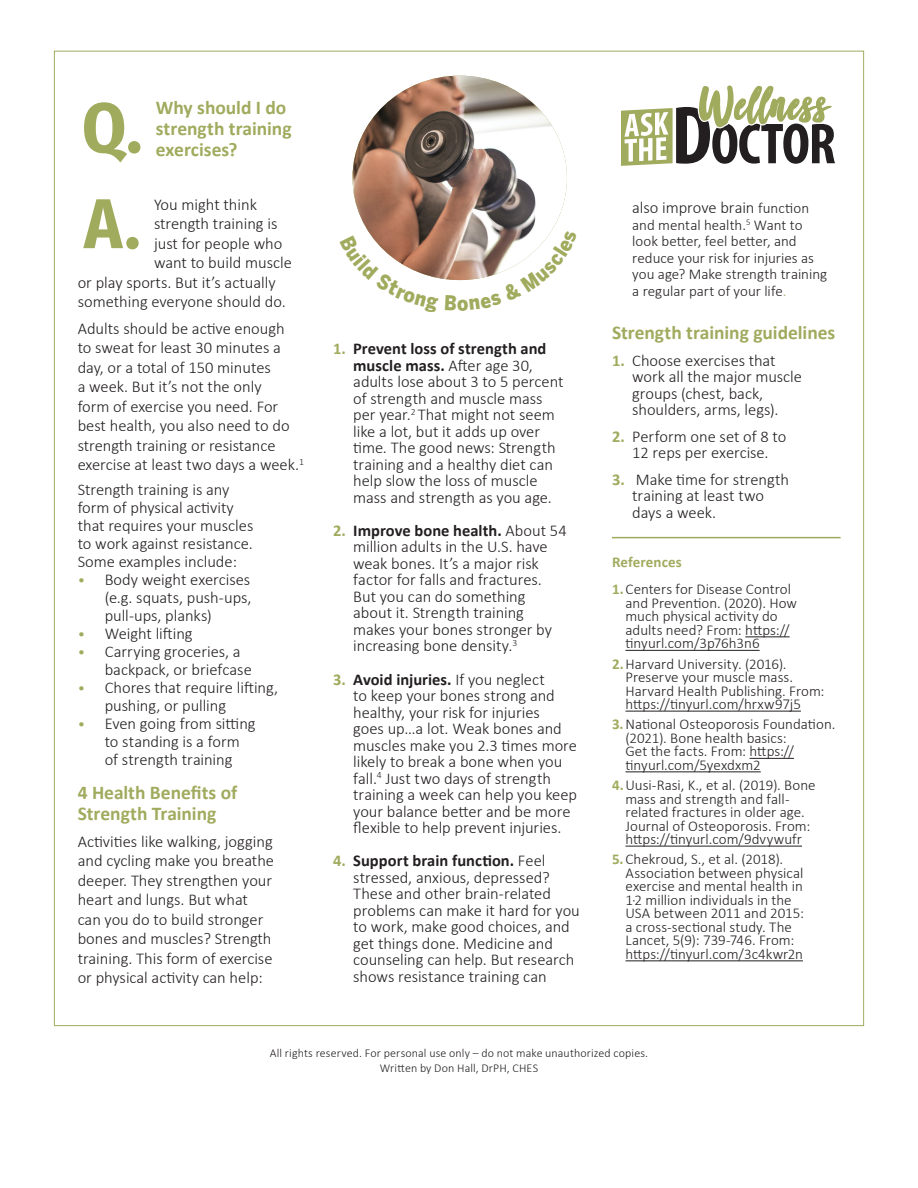
<style>
.page{position:relative;width:918px;height:1188px;background:#fff}
.page>*{position:absolute;margin:0;border:0;box-sizing:border-box;transform-origin:0 0}
.t1{font:700 70.5px "Fira Sans Condensed";color:#a1ab5e}
.Body_Text_Bold{font:700 19.5px/21px "Calibri";color:#a1ab5e}
.Red_Subheading{font:700 19.5px/21px "Calibri";color:#a1ab5e}
.Red_Subheading-2{font:300 16.5px/16.5px "Calibri";color:#231f20}
.t2{font:300 15px/13.5px "Calibri";color:#231f20}
.Red_Subheading-3{font:700 15px "Calibri";letter-spacing:.005em;color:#a1ab5e}
.t3{font:300 12px "Calibri";letter-spacing:.01em;color:#231f20}
.s1{font-size:15px;color:#a1ab5e}
.s2{font-weight:700;color:#a1ab5e}
.s3{font-weight:700}
.s4{font-size:15px}
.s5{color:#a1ab5e}
</style>
<div class="page">
<img style="left:352px;top:76px;width:215px;height:204px">
<svg style="left:621px;top:50px;width:214px;height:116px"></svg>
<hr style="left:612px;top:537px;width:229px;height:1px;background:#a1ab5e">
<hr style="left:745px;top:636px;width:45px;height:1px;background:#231f20">
<hr style="left:626px;top:650px;width:134px;height:1px;background:#231f20">
<hr style="left:626px;top:711px;width:175px;height:1px;background:#231f20">
<hr style="left:750px;top:758px;width:44px;height:1px;background:#231f20">
<hr style="left:626px;top:771px;width:135px;height:1px;background:#231f20">
<hr style="left:626px;top:846px;width:176px;height:1px;background:#231f20">
<hr style="left:626px;top:960px;width:177px;height:1px;background:#231f20">
<svg style="left:352px;top:235px;width:87px;height:45px"></svg>
<svg style="left:445px;top:230px;width:122px;height:51px"></svg>
<p class="t1" style="left:82px;top:69px;width:62px">Q.</p>
<p class="Red_Subheading" style="left:156px;top:97px;width:137px">Why should I do strength training exercises?</p>
<p class="Red_Subheading-2" style="left:154px;top:196px;width:104px">You might think</p>
<p class="Red_Subheading-2" style="left:154px;top:216px;width:125px">strength training is</p>
<p class="Red_Subheading-2" style="left:154px;top:235px;width:130px">just for people who</p>
<p class="Red_Subheading-2" style="left:154px;top:255px;width:139px">want to build muscle</p>
<p class="Red_Subheading-2" style="left:78px;top:274px;width:200px">or play sports. But it’s actually</p>
<p class="Red_Subheading-2" style="left:78px;top:294px;width:210px">something everyone should do.</p>
<p class="Red_Subheading-2" style="left:78px;top:318px;width:228px;line-height:19.5px">Adults should be active enough<br>to sweat for least 30 minutes a day, or a total of 150 minutes<br>a week. But it’s not the only<br>form of exercise you need. For best health, you also need to do strength training or resistance exercise at least two days a week.<sup>1</sup></p>
<p class="Red_Subheading-2" style="left:78px;top:480px;width:177px;line-height:18px">Strength training is any form of physical activity that requires your muscles to work against resistance.<br>Some examples include:</p>
<p class="Red_Subheading-2" style="left:105px;top:570px;width:148px;line-height:18px;text-align:justify;text-indent:-27px"><span class="s1">•</span> Body weight exercises (e.g. squats, push-ups, pull-ups, planks)</p>
<p class="Red_Subheading-2" style="left:78px;top:625px;width:117px"><span class="s1">•</span> Weight lifting</p>
<p class="Red_Subheading-2" style="left:105px;top:642px;width:149px;line-height:18px;text-indent:-27px"><span class="s1">•</span> Carrying groceries, a backpack, or briefcase</p>
<p class="Red_Subheading-2" style="left:105px;top:678px;width:175px;line-height:18px;text-indent:-27px"><span class="s1">•</span> Chores that require lifting, pushing, or pulling</p>
<p class="Red_Subheading-2" style="left:105px;top:714px;width:152px;line-height:18px;text-indent:-27px"><span class="s1">•</span> Even going from sitting to standing is a form of strength training</p>
<p class="Body_Text_Bold" style="left:78px;top:782px;width:161px">4 Health Benefits of<br>Strength Training</p>
<p class="Red_Subheading-2" style="left:78px;top:831px;width:198px;line-height:19.5px">Activities like walking, jogging and cycling make you breathe deeper. They strengthen your heart and lungs. But what can you do to build stronger bones and muscles? Strength training. This form of exercise or physical activity can help:</p>
<p class="t1" style="left:84px;top:165px;width:58px">A.</p>
<p class="Red_Subheading-2" style="left:353px;top:340px;width:212px;text-indent:-20px"><span class="s2">1.</span> <span class="s3">Prevent loss of strength and muscle mass.</span> After age 30, adults lose about 3 to 5 percent of strength and muscle mass per year.<sup>2</sup> That might not seem like a lot, but it adds up over time. The good news: Strength training and a healthy diet can help slow the loss of muscle mass and strength as you age.</p>
<p class="Red_Subheading-2" style="left:353px;top:522px;width:215px;text-indent:-20px"><span class="s2">2.</span> <span class="s3">Improve bone health.</span> About 54 million adults in the U.S. have weak bones. It’s a major risk factor for falls and fractures.<br>But you can do something about it. Strength training makes your bones stronger by increasing bone density.<sup>3</sup></p>
<p class="Red_Subheading-2" style="left:353px;top:671px;width:225px;text-indent:-20px"><span class="s2">3.</span> <span class="s3">Avoid injuries.</span> If you neglect<br>to keep your bones strong and healthy, your risk for injuries<br>goes up…a lot. Weak bones and muscles make you 2.3 times more likely to break a bone when you fall.<sup>4</sup> Just two days of strength training a week can help you keep your balance better and be more flexible to help prevent injuries.</p>
<p class="Red_Subheading-2" style="left:353px;top:853px;width:228px;text-indent:-20px"><span class="s2">4.</span> <span class="s3">Support brain function.</span> Feel stressed, anxious, depressed?<br>These and other brain-related problems can make it hard for you to work, make good choices, and get things done. Medicine and counseling can help. But research shows resistance training can</p>
<p class="Red_Subheading-2" style="left:632px;top:199px;width:178px">also improve brain <span class="s4">function</span></p>
<p class="t2" style="left:632px;top:216px;width:197px;line-height:16.5px">and mental health.<sup>5</sup> Want to look better, feel better, and reduce your risk for injuries as you age? Make strength training a regular part of your life<span class="s5">.</span></p>
<p class="Body_Text_Bold" style="left:612px;top:322px;width:225px">Strength training guidelines</p>
<p class="Red_Subheading-2" style="left:632px;top:352px;width:171px;text-indent:-20px"><span class="s2">1.</span> Choose exercises that work all the major muscle groups (chest, back, shoulders, arms, legs).</p>
<p class="Red_Subheading-2" style="left:612px;top:428px;width:176px;text-align:center"><span class="s2">2.</span> Perform one set of 8 to<br>12 reps per exercise.</p>
<p class="Red_Subheading-2" style="left:632px;top:471px;width:158px;text-indent:-20px"><span class="s2">3.</span> Make time for strength training at least two days a week.</p>
<p class="Red_Subheading-3" style="left:612px;top:552px;width:71px">References</p>
<p class="t2" style="left:626px;top:583px;width:173px;text-indent:-14px"><span class="s2">1.</span>Centers for Disease Control and Prevention. (2020). How much physical activity do adults need? From: https:// tinyurl.com/3p76h3n6</p>
<p class="t2" style="left:626px;top:657px;width:201px;text-indent:-14px"><span class="s2">2.</span>Harvard University. (2016).<br>Preserve your muscle mass.<br>Harvard Health Publishing. From: https://tinyurl.com/hrxw97j5</p>
<p class="t2" style="left:626px;top:718px;width:211px;text-indent:-14px"><span class="s2">3.</span>National Osteoporosis Foundation. (2021). Bone health basics:<br>Get the facts. From: https:// tinyurl.com/5yexdxm2</p>
<p class="t2" style="left:626px;top:778px;width:192px;text-indent:-14px"><span class="s2">4.</span>Uusi-Rasi, K., et al. (2019). Bone mass and strength and fall&shy;related fractures in older age.<br>Journal of Osteoporosis. From: https://tinyurl.com/9dvywufr</p>
<p class="t2" style="left:626px;top:853px;width:180px;text-indent:-14px"><span class="s2">5.</span>Chekroud, S., et al. (2018).<br>Association between physical exercise and mental health in<br>1·2 million individuals in the<br>USA between 2011 and 2015: a cross-sectional study. The<br>Lancet, 5(9): 739-746. From: https://tinyurl.com/3c4kwr2n</p>
<p class="t3" style="left:270px;top:1045px;width:380px">All rights reserved. For personal use only – do not make unauthorized copies.</p>
<p class="t3" style="left:380px;top:1060px;width:160px">Written by Don Hall, DrPH, CHES</p>
</div>
